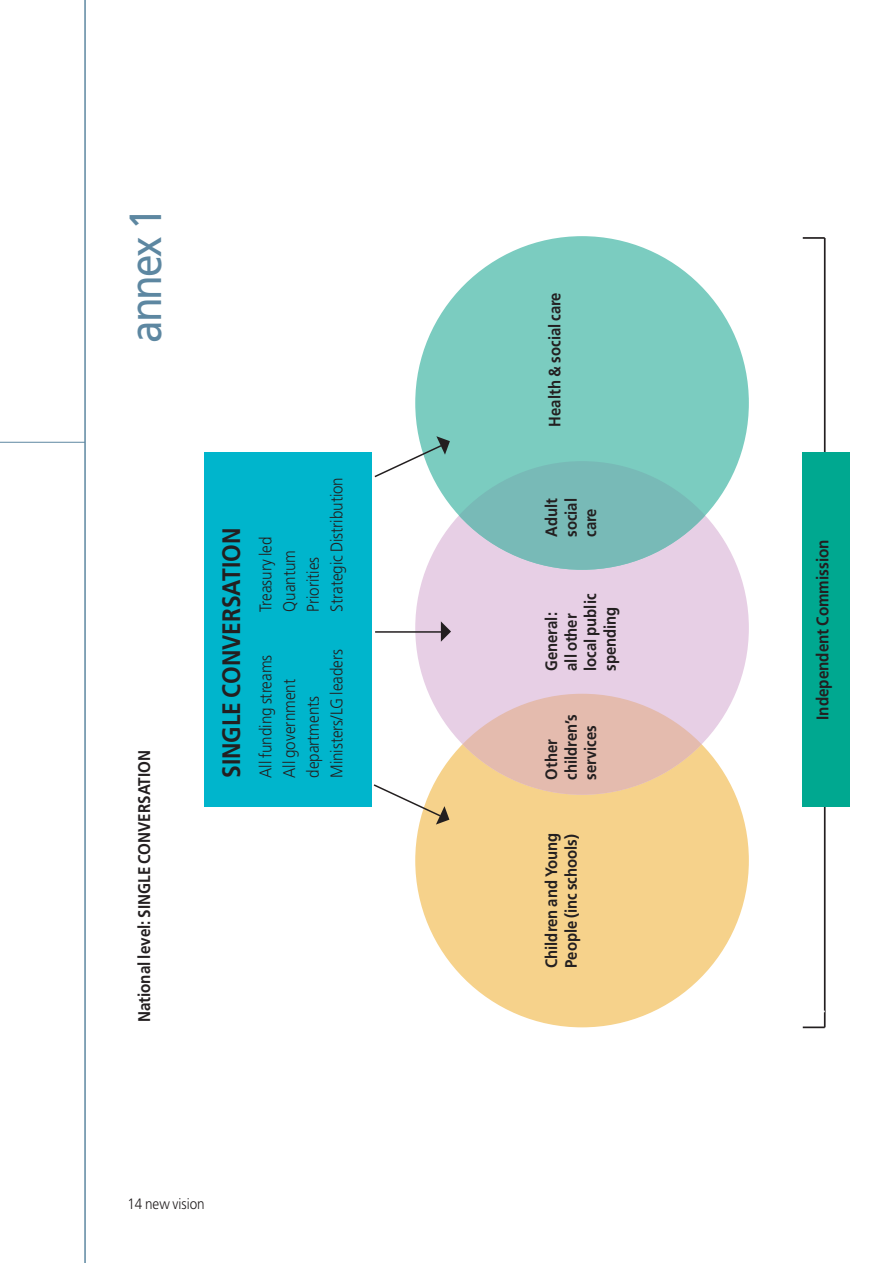
<style>
.page{position:relative;width:893px;height:1263px;background:#fff}
.page>*{position:absolute;margin:0;border:0;box-sizing:border-box;transform-origin:0 0}
.t1{font:45px "Frutiger";letter-spacing:-.055em;color:#5d87a1;scale:.9 1}
.t2{font:700 25.2px "Frutiger";color:#231f20;scale:.9 1}
.t3{font:300 16.95px/23.7px "Frutiger";color:#231f20;scale:.9 1}
.t4{font:700 16.95px "Frutiger";color:#231f20;scale:.9 1}
.t5{font:700 16.5px/19.5px "Frutiger";color:#231f20;scale:.9 1}
.t6{font:300 15px "Frutiger";color:#231f20;scale:.9 1}
</style>
<div class="page">
<hr style="left:0;top:442px;width:85px;height:1px;background:#5d87a1">
<hr style="left:824px;top:238px;width:2px;height:789px;background:#231f20">
<div style="left:415px;top:694px;width:334px;height:333px;background:#f6d28b;border-radius:50%"></div>
<div style="left:415px;top:461px;width:334px;height:334px;background:#e7cfe5;border-radius:50%"></div>
<div style="left:415px;top:236px;width:334px;height:334px;background:#7bccc0;border-radius:50%"></div>
<div style="left:204px;top:452px;width:168px;height:354px;background:#00b5cc"></div>
<div style="left:802px;top:452px;width:48px;height:354px;background:#00a890"></div>
<hr style="left:803px;top:1010px;width:22px;height:2px;background:#fff">
<hr style="left:803px;top:237px;width:22px;height:2px;background:#231f20">
<hr style="left:803px;top:1026px;width:22px;height:2px;background:#231f20">
<hr style="left:85px;top:0;width:1px;height:1263px;background:#5d87a1">
<svg style="left:373px;top:694px;width:372px;height:130px"></svg>
<svg style="left:441px;top:621px;width:10px;height:21px"></svg>
<hr style="left:375px;top:631px;width:66px;height:2px;background:#231f20">
<svg style="left:374px;top:436px;width:372px;height:134px"></svg>
<h1 class="t1" style="left:127px;top:343px;width:152px;rotate:-90deg">annex 1</h1>
<p class="t4" style="left:138px;top:1022px;width:304px;rotate:-90deg">National level: SINGLE CONVERSATION</p>
<p class="t5" style="left:546px;top:426px;width:151px;rotate:-90deg">Health &amp; social care</p>
<p class="t3" style="left:255px;top:612px;width:151px;rotate:-90deg">Treasury led<br>Quantum<br>Priorities<br>Strategic Distribution</p>
<p class="t5" style="left:543px;top:537px;width:45px;text-align:justify;rotate:-90deg">Adult social care</p>
<h2 class="t2" style="left:221px;top:778px;width:280px;rotate:-90deg">SINGLE CONVERSATION</h2>
<p class="t4" style="left:816px;top:720px;width:202px;rotate:-90deg">Independent Commission</p>
<p class="t5" style="left:543px;top:671px;width:87px;rotate:-90deg">General: all other local public spending</p>
<p class="t3" style="left:255px;top:778px;width:145px;rotate:-90deg">All funding streams<br>All government departments<br>Ministers/LG leaders</p>
<p class="t5" style="left:543px;top:780px;width:74px;rotate:-90deg">Other children’s services</p>
<p class="t5" style="left:543px;top:968px;width:152px;rotate:-90deg">Children and Young<br>People (inc schools)</p>
<p class="t6" style="left:127px;top:1197px;width:87px">14 new vision</p>
</div>
